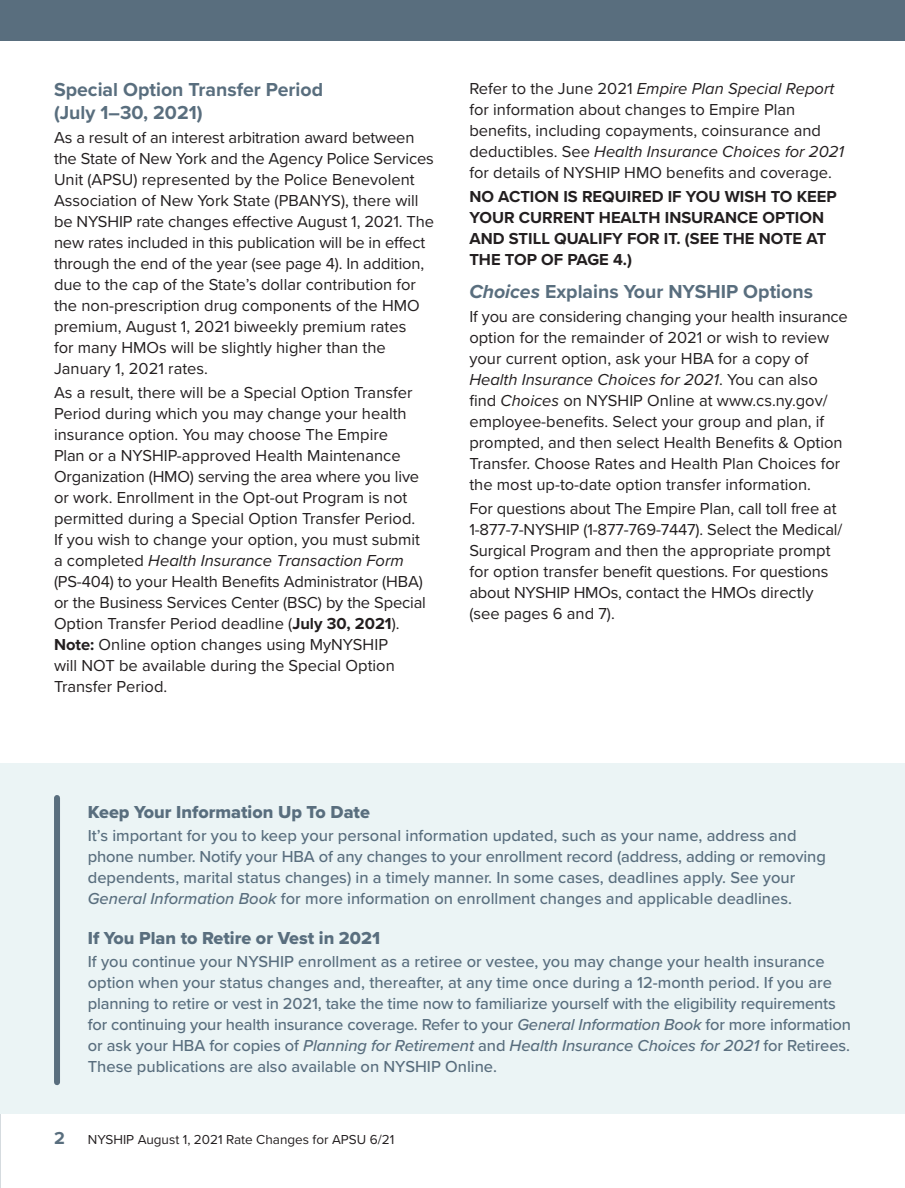
<style>
.page{position:relative;width:905px;height:1188px;background:#fff}
.page>*{position:absolute;margin:0;border:0;box-sizing:border-box;transform-origin:0 0}
.t1{font:700 19.5px/22.5px "Proxima Nova";color:#596e7e}
.t2{font:18px "Proxima Nova Extrabld";color:#596e7e}
.t3{font:700 18px "Proxima Nova";color:#596e7e}
.t4{font:16.5px/21px "Proxima Nova";color:#231f20}
.t5{font:500 16.5px/21px "Proxima Nova";color:#596e7e}
.t6{font:700 16.5px/21px "Proxima Nova";color:#231f20}
.t7{font:13.5px "Proxima Nova";color:#231f20}
.s1{font-style:italic}
.s2{font-weight:700}
</style>
<div class="page">
<div style="left:0;top:0;width:904px;height:40px;background:#596e7e"></div>
<div style="left:0;top:763px;width:904px;height:351px;background:#ebf4f5"></div>
<div style="left:54px;top:798px;width:6px;height:284px;background:#596e7e"></div>
<p class="t1" style="left:54px;top:78px;width:270px">Special Option Transfer Period (July 1–30, 2021)</p>
<p class="t4" style="left:54px;top:126px;width:381px">As a result of an interest arbitration award between the State of New York and the Agency Police Services Unit (APSU) represented by the Police Benevolent Association of New York State (PBANYS), there will be NYSHIP rate changes effective August 1, 2021. The new rates included in this publication will be in effect through the end of the year (see page 4). In addition, due to the cap of the State’s dollar contribution for the non-prescription drug components of the HMO premium, August 1, 2021 biweekly premium rates<br>for many HMOs will be slightly higher than the January 1, 2021 rates.</p>
<p class="t4" style="left:54px;top:382px;width:373px">As a result, there will be a Special Option Transfer Period during which you may change your health insurance option. You may choose The Empire<br>Plan or a NYSHIP-approved Health Maintenance Organization (HMO) serving the area where you live or work. Enrollment in the Opt-out Program is not permitted during a Special Option Transfer Period.<br>If you wish to change your option, you must submit a completed <span class="s1">Health Insurance Transaction Form </span>(PS-404) to your Health Benefits Administrator (HBA) or the Business Services Center (BSC) by the Special Option Transfer Period deadline (<span class="s2">July 30, 2021</span>).<br><span class="s2">Note:</span> Online option changes using MyNYSHIP<br>will NOT be available during the Special Option Transfer Period.</p>
<p class="t4" style="left:469px;top:77px;width:376px">Refer to the June 2021 <span class="s1">Empire Plan Special Report </span>for information about changes to Empire Plan benefits, including copayments, coinsurance and deductibles. See <span class="s1">Health Insurance Choices for 2021 </span>for details of NYSHIP HMO benefits and coverage.</p>
<p class="t6" style="left:469px;top:186px;width:369px">NO ACTION IS REQUIRED IF YOU WISH TO KEEP YOUR CURRENT HEALTH INSURANCE OPTION AND STILL QUALIFY FOR IT. (SEE THE NOTE AT THE TOP OF PAGE 4.)</p>
<p class="t1" style="left:469px;top:280px;width:345px"><span class="s1">Choices</span> Explains Your NYSHIP Options</p>
<p class="t4" style="left:469px;top:305px;width:380px">If you are considering changing your health insurance option for the remainder of 2021 or wish to review your current option, ask your HBA for a copy of <span class="s1">Health Insurance Choices for 2021</span>. You can also find <span class="s1">Choices</span> on NYSHIP Online at www.cs.ny.gov/ employee-benefits. Select your group and plan, if prompted, and then select Health Benefits &amp; Option Transfer. Choose Rates and Health Plan Choices for the most up-to-date option transfer information.</p>
<p class="t4" style="left:469px;top:498px;width:374px">For questions about The Empire Plan, call toll free at 1-877-7-NYSHIP (1-877-769-7447). Select the Medical/ Surgical Program and then the appropriate prompt for option transfer benefit questions. For questions about NYSHIP HMOs, contact the HMOs directly (see pages 6 and 7).</p>
<p class="t2" style="left:88px;top:799px;width:284px">Keep Your Information Up To Date</p>
<p class="t5" style="left:88px;top:825px;width:739px">It’s important for you to keep your personal information updated, such as your name, address and phone number. Notify your HBA of any changes to your enrollment record (address, adding or removing dependents, marital status changes) in a timely manner. In some cases, deadlines apply. See your <span class="s1">General Information Book</span> for more information on enrollment changes and applicable deadlines.</p>
<p class="t2" style="left:88px;top:925px;width:294px">If You Plan to Retire or Vest in 2021</p>
<p class="t5" style="left:88px;top:951px;width:764px">If you continue your NYSHIP enrollment as a retiree or vestee, you may change your health insurance option when your status changes and, thereafter, at any time once during a 12-month period. If you are planning to retire or vest in 2021, take the time now to familiarize yourself with the eligibility requirements for continuing your health insurance coverage. Refer to your <span class="s1">General Information Book</span> for more information or ask your HBA for copies of <span class="s1">Planning for Retirement</span> and <span class="s1">Health Insurance Choices for 2021</span> for Retirees.<br>These publications are also available on NYSHIP Online.</p>
<p class="t3" style="left:54px;top:1124px;width:12px">2</p>
<p class="t7" style="left:88px;top:1129px;width:308px">NYSHIP August 1, 2021 Rate Changes for APSU 6/21</p>
</div>
